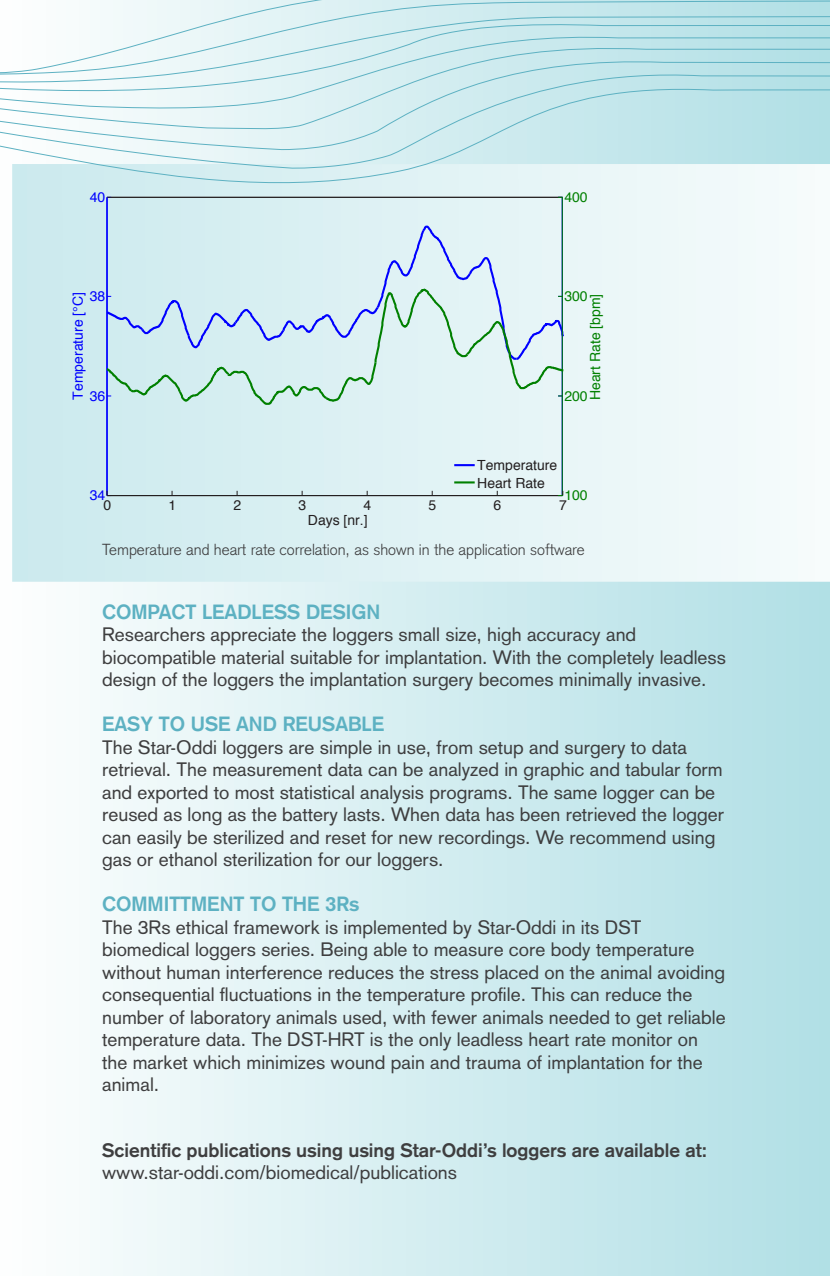
<style>
.page{position:relative;width:830px;height:1276px;background:#fff}
.page>*{position:absolute;margin:0;border:0;box-sizing:border-box;transform-origin:0 0}
.t1{font:700 20.25px "Akzidenz Grotesk";color:#5db1c2}
.t2{font:19.12px/22.5px "Akzidenz Grotesk";color:#3e3e3f}
.t3{font:700 19.12px "Akzidenz Grotesk";color:#3e3e3f}
.t4{font:300 15.75px "Akzidenz Grotesk";color:#3e3e3f}
.t5{font:13.95px/17.3px "Helvetica";color:#231f20}
.t6{font:13.95px "Helvetica";color:#008000}
.t7{font:13.95px "Helvetica";color:#00f}
</style>
<div class="page">
<div style="left:0;top:0;width:829px;height:1276px;background:linear-gradient(to right,#fdfefe,#b0dfe5)"></div>
<svg style="left:12px;top:215px;width:817px;height:367px"></svg>
<svg style="left:0;top:0;width:829px;height:215px"></svg>
<hr style="left:107px;top:197px;width:455px;height:1px;background:#231f20">
<hr style="left:107px;top:197px;width:1px;height:298px;background:#00f">
<hr style="left:107px;top:495px;width:455px;height:1px;background:#231f20">
<hr style="left:561px;top:197px;width:1px;height:298px;background:#008000">
<svg style="left:107px;top:491px;width:4px;height:4px"></svg>
<svg style="left:558px;top:491px;width:5px;height:5px"></svg>
<svg style="left:107px;top:224px;width:456px;height:182px;background:#d0e6ee"></svg>
<hr style="left:454px;top:464px;width:20px;height:2px;background:#00f">
<hr style="left:454px;top:481px;width:20px;height:2px;background:#008000">
<p class="t7" style="left:90px;top:186px;width:17px">40</p>
<p class="t6" style="left:564px;top:186px;width:25px">400</p>
<p class="t7" style="left:90px;top:285px;width:17px">38</p>
<p class="t7" style="left:67px;top:400px;width:109px;rotate:-90deg">Temperature [°C]</p>
<p class="t7" style="left:90px;top:385px;width:17px">36</p>
<p class="t6" style="left:564px;top:285px;width:25px">300</p>
<p class="t6" style="left:584px;top:400px;width:108px;rotate:-90deg">Heart Rate [bpm]</p>
<p class="t6" style="left:564px;top:385px;width:25px">200</p>
<p class="t5" style="left:477px;top:457px;width:81px">Temperature<br>Heart Rate</p>
<p class="t7" style="left:90px;top:484px;width:17px">34</p>
<p class="t6" style="left:564px;top:484px;width:25px">100</p>
<p class="t5" style="left:103px;top:496px;width:9px">0</p>
<p class="t5" style="left:168px;top:496px;width:9px">1</p>
<p class="t5" style="left:233px;top:496px;width:9px">2</p>
<p class="t5" style="left:298px;top:496px;width:9px">3</p>
<p class="t5" style="left:363px;top:496px;width:9px">4</p>
<p class="t5" style="left:428px;top:496px;width:9px">5</p>
<p class="t5" style="left:493px;top:496px;width:9px">6</p>
<p class="t5" style="left:559px;top:496px;width:9px">7</p>
<p class="t5" style="left:308px;top:512px;width:61px">Days [nr.]</p>
<p class="t4" style="left:102px;top:540px;width:484px">Temperature and heart rate correlation, as shown in the application software</p>
<p class="t1" style="left:102px;top:599px;width:279px">COMPACT LEADLESS DESIGN</p>
<p class="t2" style="left:102px;top:623px;width:625px">Researchers appreciate the loggers small size, high accuracy and biocompatible material suitable for implantation. With the completely leadless design of the loggers the implantation surgery becomes minimally invasive.</p>
<p class="t1" style="left:102px;top:712px;width:283px">EASY TO USE AND REUSABLE</p>
<p class="t2" style="left:102px;top:735px;width:623px">The Star-Oddi loggers are simple in use, from setup and surgery to data retrieval. The measurement data can be analyzed in graphic and tabular form and exported to most statistical analysis programs. The same logger can be reused as long as the battery lasts. When data has been retrieved the logger can easily be sterilized and reset for new recordings. We recommend using gas or ethanol sterilization for our loggers.</p>
<p class="t1" style="left:102px;top:892px;width:259px">COMMITTMENT TO THE 3Rs</p>
<p class="t2" style="left:102px;top:915px;width:624px">The 3Rs ethical framework is implemented by Star-Oddi in its DST biomedical loggers series. Being able to measure core body temperature without human interference reduces the stress placed on the animal avoiding consequential fluctuations in the temperature profile. This can reduce the number of laboratory animals used, with fewer animals needed to get reliable temperature data. The DST-HRT is the only leadless heart rate monitor on the market which minimizes wound pain and trauma of implantation for the animal.</p>
<p class="t3" style="left:102px;top:1138px;width:606px">Scientific publications using using Star-Oddi’s loggers are available at:</p>
<p class="t2" style="left:102px;top:1161px;width:356px">www.star-oddi.com/biomedical/publications</p>
</div>
